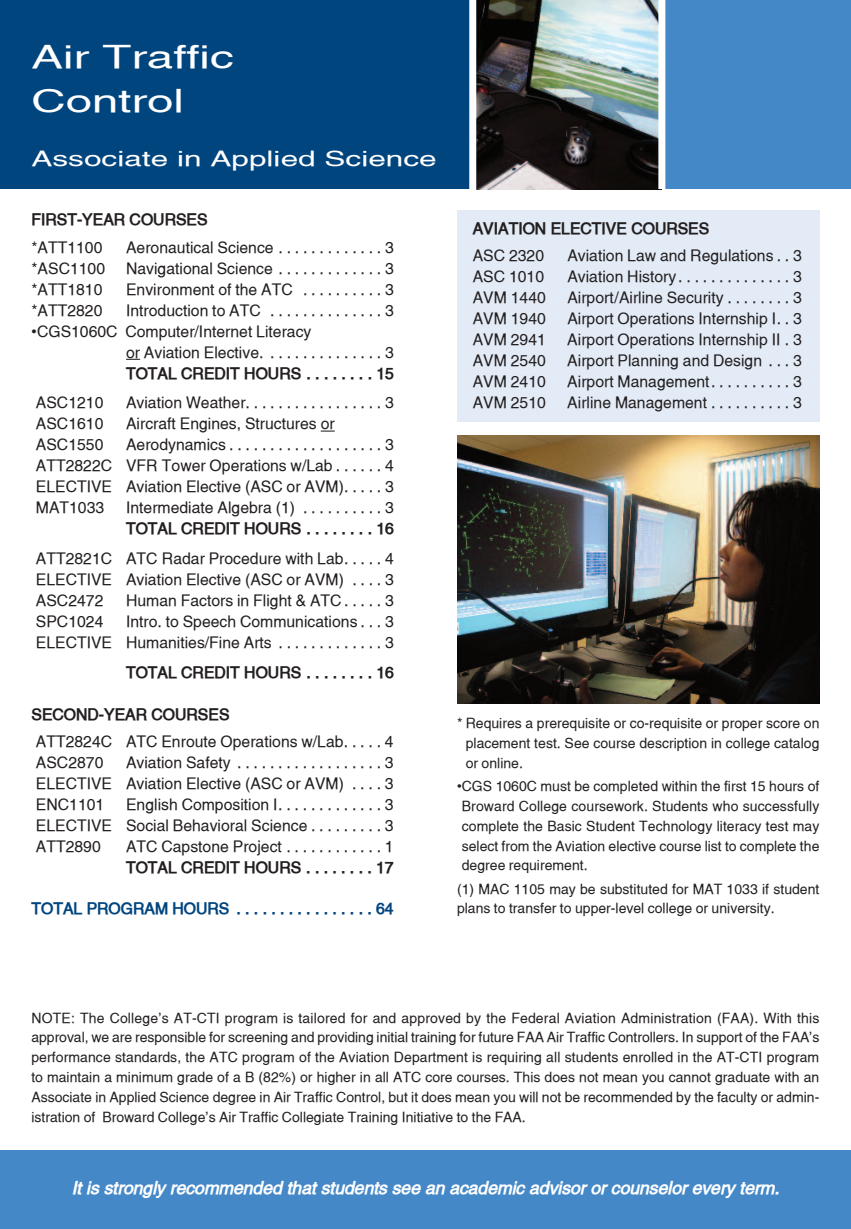
<style>
.page{position:relative;width:851px;height:1229px;background:#fff}
.page>*{position:absolute;margin:0;border:0;box-sizing:border-box;transform-origin:0 0}
.t1{font:31.5px/44.4px "Alps Extended Normal";color:#fff}
.t2{font:21px "Alps Extended Normal";color:#fff}
.t3{font:italic 700 17.5px "Alps";color:#fff}
.t4{font:15.75px/21px "Alps Normal";color:#231f20;text-align:justify}
.t5{font:700 15.75px "Alps";color:#231f20}
.t6{font:700 15.75px "Alps";color:#01457f}
.t7{font:14px/19.8px "Alps Normal";color:#231f20;text-align:justify}
</style>
<div class="page">
<div style="left:457px;top:210px;width:362px;height:211px;background:#e3ebf6"></div>
<div style="left:0;top:0;width:472px;height:189px;background:#01457f"></div>
<div style="left:662px;top:0;width:188px;height:189px;background:#4488c7"></div>
<img style="left:476px;top:0;width:182px;height:189px">
<div style="left:658px;top:0;width:7px;height:189px;background:#fff"></div>
<div style="left:469px;top:0;width:7px;height:196px;background:#fff"></div>
<svg style="left:126px;top:359px;width:14px;height:1px"></svg>
<svg style="left:321px;top:430px;width:14px;height:1px"></svg>
<div style="left:0;top:1150px;width:850px;height:78px;background:#4488c7"></div>
<img style="left:457px;top:435px;width:362px;height:268px">
<h1 class="t1" style="left:31px;top:34px;width:204px">Air Traffic<br>Control</h1>
<h2 class="t2" style="left:32px;top:146px;width:407px">Associate in Applied Science</h2>
<p class="t5" style="left:32px;top:210px;width:178px">FIRST-YEAR COURSES</p>
<p class="t4" style="left:32px;top:236px;width:72px">*Att1100</p>
<p class="t4" style="left:126px;top:236px;width:269px">Aeronautical Science . . . . . . . . . . . . . 3</p>
<p class="t4" style="left:32px;top:257px;width:75px">*ASC1100</p>
<p class="t4" style="left:126px;top:257px;width:269px">Navigational Science . . . . . . . . . . . . . 3</p>
<p class="t4" style="left:32px;top:278px;width:72px">*Att1810</p>
<p class="t4" style="left:126px;top:278px;width:269px">environment of the AtC . . . . . . . . . . 3</p>
<p class="t4" style="left:32px;top:299px;width:72px">*Att2820</p>
<p class="t4" style="left:126px;top:299px;width:269px">Introduction to AtC . . . . . . . . . . . . . . 3</p>
<p class="t4" style="left:126px;top:320px;width:269px;text-indent:-95px">•CGS1060C Computer/Internet Literacy<br>or Aviation elective. . . . . . . . . . . . . . . 3</p>
<p class="t5" style="left:126px;top:363px;width:269px">TOTAL CREDIT HOURS . . . . . . . . 15</p>
<p class="t4" style="left:36px;top:392px;width:69px">ASC1210</p>
<p class="t4" style="left:126px;top:392px;width:269px">Aviation weather. . . . . . . . . . . . . . . . . 3</p>
<p class="t4" style="left:36px;top:413px;width:69px">ASC1610</p>
<p class="t4" style="left:126px;top:413px;width:210px">Aircraft engines, Structures or</p>
<p class="t4" style="left:36px;top:434px;width:69px">ASC1550</p>
<p class="t4" style="left:36px;top:434px;width:359px;text-indent:90px">Aerodynamics . . . . . . . . . . . . . . . . . . . 3<br>Att2822C VFR tower operations w/Lab . . . . . . 4 eLeCtIVe Aviation elective (ASC or AVm). . . . . 3 mAt1033</p>
<p class="t4" style="left:126px;top:497px;width:269px">Intermediate Algebra (1) . . . . . . . . . . 3</p>
<p class="t5" style="left:126px;top:519px;width:269px">TOTAL CREDIT HOURS . . . . . . . . 16</p>
<p class="t4" style="left:36px;top:548px;width:359px">Att2821C AtC Radar procedure with Lab. . . . . 4 eLeCtIVe Aviation elective (ASC or AVm) . . . . 3<br>ASC2472</p>
<p class="t4" style="left:126px;top:590px;width:269px">human Factors in Flight &amp; AtC . . . . . 3</p>
<p class="t4" style="left:36px;top:611px;width:69px">SpC1024</p>
<p class="t4" style="left:36px;top:611px;width:359px;text-align:right">Intro. to Speech Communications . . . 3<br>eLeCtIVe humanities/Fine Arts . . . . . . . . . . . . . 3</p>
<p class="t5" style="left:126px;top:662px;width:269px">TOTAL CREDIT HOURS . . . . . . . . 16</p>
<p class="t5" style="left:32px;top:704px;width:199px">SECOND-YEAR COURSES</p>
<p class="t4" style="left:36px;top:731px;width:359px">Att2824C AtC enroute operations w/Lab. . . . . 4<br>ASC2870</p>
<p class="t4" style="left:36px;top:752px;width:359px;text-indent:90px">Aviation Safety . . . . . . . . . . . . . . . . . . 3 eLeCtIVe Aviation elective (ASC or AVm) . . . . 3 eNC1101</p>
<p class="t4" style="left:36px;top:794px;width:359px;text-indent:90px">english Composition I. . . . . . . . . . . . . 3 eLeCtIVe Social Behavioral Science . . . . . . . . . 3<br>Att2890</p>
<p class="t4" style="left:126px;top:836px;width:269px">AtC Capstone project . . . . . . . . . . . . 1</p>
<p class="t5" style="left:126px;top:858px;width:269px">TOTAL CREDIT HOURS . . . . . . . . 17</p>
<p class="t6" style="left:32px;top:898px;width:363px">TOTAL PROGRAM HOURS . . . . . . . . . . . . . . . . 64</p>
<p class="t5" style="left:472px;top:218px;width:238px">AVIATION ELECTIVE COURSES</p>
<p class="t4" style="left:473px;top:245px;width:73px">ASC 2320</p>
<p class="t4" style="left:567px;top:245px;width:236px">Aviation Law and Regulations . . 3</p>
<p class="t4" style="left:473px;top:266px;width:73px">ASC 1010</p>
<p class="t4" style="left:567px;top:266px;width:236px">Aviation history. . . . . . . . . . . . . . 3</p>
<p class="t4" style="left:473px;top:287px;width:75px">AVm 1440</p>
<p class="t4" style="left:567px;top:287px;width:236px">Airport/Airline Security . . . . . . . . 3</p>
<p class="t4" style="left:473px;top:308px;width:75px">AVm 1940</p>
<p class="t4" style="left:567px;top:308px;width:236px">Airport operations Internship I. . 3</p>
<p class="t4" style="left:472px;top:329px;width:75px">AVm 2941</p>
<p class="t4" style="left:567px;top:329px;width:236px">Airport operations Internship II . 3</p>
<p class="t4" style="left:472px;top:350px;width:75px">AVm 2540</p>
<p class="t4" style="left:567px;top:350px;width:236px">Airport planning and Design . . . 3</p>
<p class="t4" style="left:472px;top:371px;width:75px">AVm 2410</p>
<p class="t4" style="left:567px;top:371px;width:236px">Airport management. . . . . . . . . . 3</p>
<p class="t4" style="left:472px;top:392px;width:75px">AVm 2510</p>
<p class="t4" style="left:567px;top:392px;width:236px">Airline management . . . . . . . . . . 3</p>
<p class="t7" style="left:465px;top:713px;width:355px;text-indent:-9px">* Requires a prerequisite or co-requisite or proper score on placement test. See course description in college catalog or online.</p>
<p class="t7" style="left:462px;top:776px;width:359px;text-indent:-5px">•CGS 1060C must be completed within the first 15 hours of Broward College coursework. Students who successfully complete the Basic Student technology literacy test may select from the Aviation elective course list to complete the degree requirement.</p>
<p class="t7" style="left:457px;top:878px;width:364px">(1) mAC 1105 may be substituted for mAt 1033 if student plans to transfer to upper-level college or university.</p>
<p class="t7" style="left:31px;top:1007px;width:789px">Note: the College’s At-CtI program is tailored for and approved by the Federal Aviation Administration (FAA). with this approval, we are responsible for screening and providing initial training for future FAA Air traffic Controllers. In support of the FAA’s performance standards, the AtC program of the Aviation Department is requiring all students enrolled in the At-CtI program to maintain a minimum grade of a B (82%) or higher in all AtC core courses. this does not mean you cannot graduate with an Associate in Applied Science degree in Air traffic Control, but it does mean you will not be recommended by the faculty or admin&shy;istration of Broward College’s Air traffic Collegiate training Initiative to the FAA.</p>
<p class="t3" style="left:72px;top:1177px;width:709px">It is strongly recommended that students see an academic advisor or counselor every term.</p>
</div>
